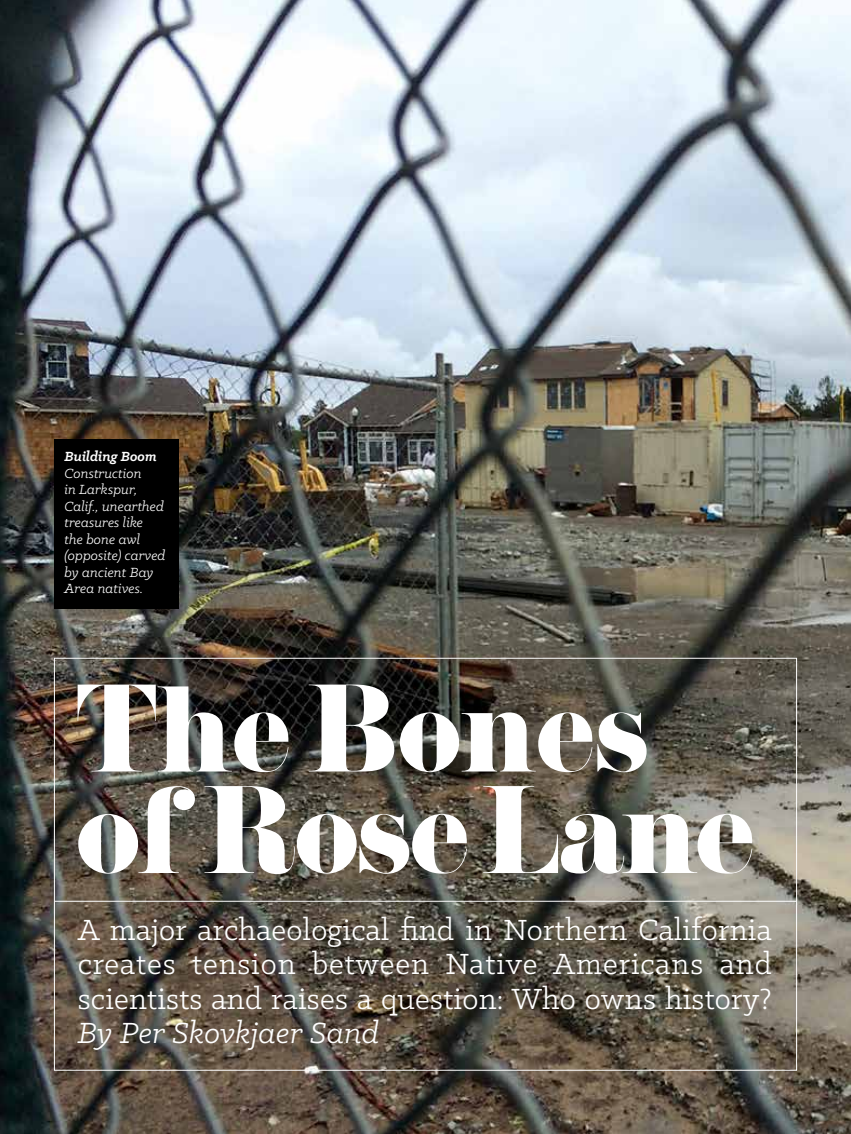
<style>
.page{position:relative;width:851px;height:1134px;background:#fff}
.page>*{position:absolute;margin:0;border:0;box-sizing:border-box;transform-origin:0 0}
.t1{font:111px "Pistilli";letter-spacing:-.025em;color:#fff}
.t2{font:33px/34.5px "Klinic Slab";letter-spacing:.01em;color:#fff;text-align:justify}
.t3{font:italic 33px "Klinic Slab";letter-spacing:.01em;color:#fff}
.t4{font:italic 15px/16.5px "Klinic Slab";letter-spacing:.005em;color:#fff}
.t5{font:italic 700 15px "Klinic Slab";letter-spacing:.005em;color:#fff}
</style>
<div class="page">
<img style="left:0;top:0;width:850px;height:1134px">
<hr style="left:55px;top:901px;width:741px;height:1px;background:#fff">
<div style="left:54px;top:440px;width:124px;height:169px;background:#000"></div>
<p class="t5" style="left:65px;top:447px;width:94px">Building Boom</p>
<p class="t4" style="left:65px;top:465px;width:102px">Construction<br>in Larkspur,<br>Calif., unearthed treasures like<br>the bone awl (opposite) carved by ancient Bay<br>Area natives.</p>
<h1 class="t1" style="left:75px;top:658px;width:577px">The Bones</h1>
<h1 class="t1" style="left:75px;top:760px;width:682px">of Rose Lane</h1>
<p class="t2" style="left:78px;top:912px;width:695px">A major archaeological find in Northern California creates tension between Native Americans and scientists and raises a question: Who owns history?</p>
<p class="t3" style="left:78px;top:1012px;width:303px">By Per Skovkjaer Sand</p>
</div>
